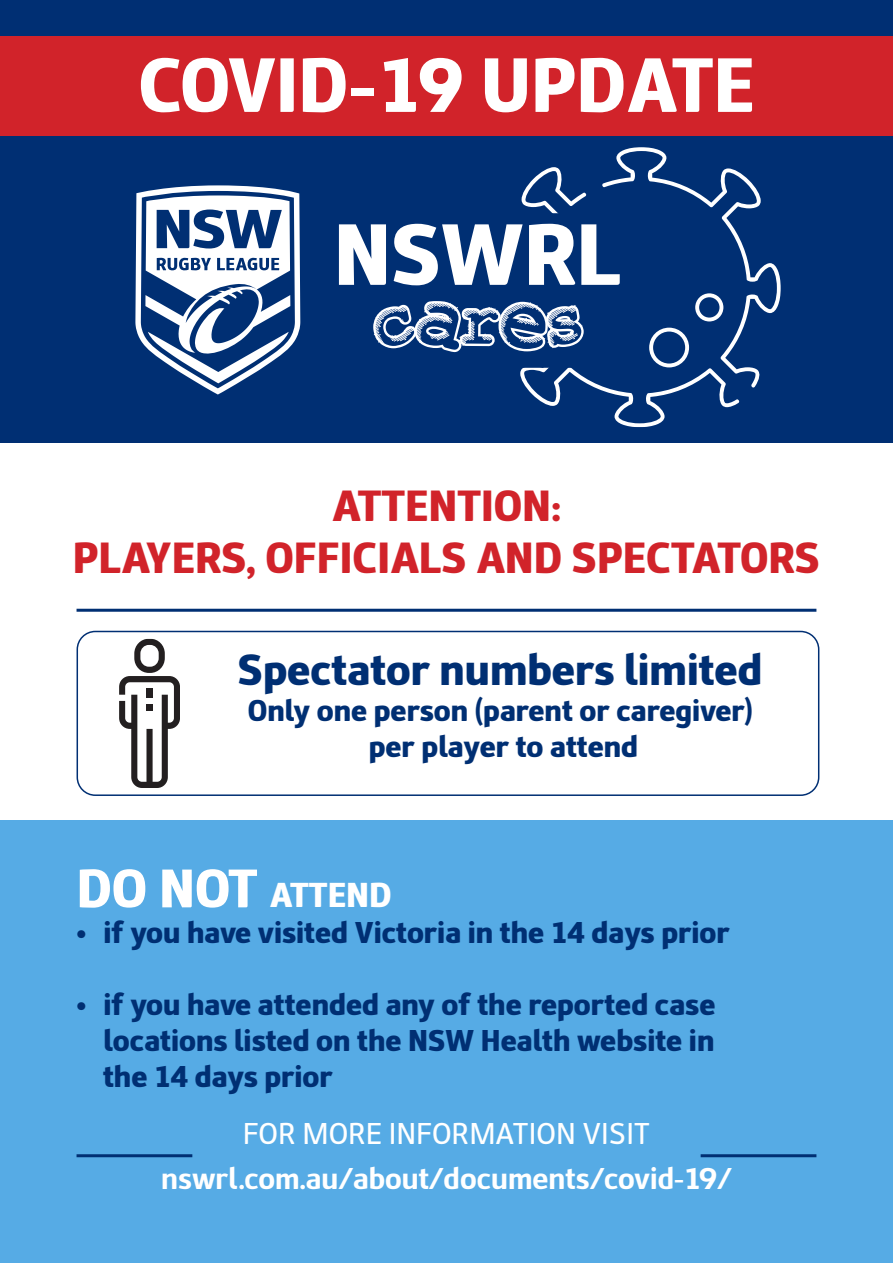
<style>
.page{position:relative;width:893px;height:1263px;background:#fff}
.page>*{position:absolute;margin:0;border:0;box-sizing:border-box;transform-origin:0 0}
.t1{font:105px "Play Along";color:#fff}
.t2{font:900 86.4px "RL Font";color:#fff}
.t3{font:900 76.5px "RL Font";color:#fff}
.t4{font:900 43.5px "RL Font";color:#d1232a}
.t5{font:900 43.5px "RL Font";color:#002f73}
.t6{font:900 34.5px "RL Font";color:#fff}
.t7{font:900 30px/36px "RL Font";color:#002f73;text-align:right}
.t8{font:700 30px "RL Font";color:#fff}
.t9{font:30px "RL Font";color:#fff}
.s1{font-size:54px}
</style>
<div class="page">
<div style="left:0;top:0;width:893px;height:442px;background:#002f73"></div>
<div style="left:0;top:36px;width:893px;height:100px;background:#d1232a"></div>
<svg style="left:135px;top:185px;width:165px;height:209px"></svg>
<svg style="left:520px;top:167px;width:219px;height:260px"></svg>
<svg style="left:572px;top:147px;width:209px;height:240px"></svg>
<div style="left:0;top:821px;width:893px;height:442px;background:#56abe5"></div>
<hr style="left:77px;top:609px;width:739px;height:3px;background:#002f73">
<hr style="left:701px;top:1154px;width:115px;height:3px;background:#002f73">
<hr style="left:77px;top:1154px;width:115px;height:3px;background:#002f73">
<div style="left:77px;top:631px;width:742px;height:165px;border:2px solid #002f73;border-radius:18px"></div>
<svg style="left:119px;top:639px;width:61px;height:149px"></svg>
<div style="left:146px;top:688px;width:7px;height:10px;background:#231f20"></div>
<div style="left:146px;top:704px;width:7px;height:6px;background:#231f20"></div>
<p class="t3" style="left:138px;top:42px;width:618px">COVID-19 UPDATE</p>
<p class="t2" style="left:334px;top:206px;width:289px">NSWRL</p>
<p class="t1" style="left:374px;top:281px;width:210px">cares</p>
<p class="t4" style="left:332px;top:481px;width:231px">ATTENTION:</p>
<p class="t4" style="left:73px;top:533px;width:749px">PLAYERS, OFFICIALS AND SPECTATORS</p>
<p class="t5" style="left:238px;top:645px;width:526px">Spectator numbers limited</p>
<p class="t7" style="left:248px;top:693px;width:506px">Only one person (parent or caregiver)</p>
<p class="t7" style="left:369px;top:729px;width:271px">per player to attend</p>
<p class="t6" style="left:77px;top:876px;width:317px"><span class="s1">DO NOT</span> ATTEND</p>
<p class="t7" style="left:77px;top:915px;width:655px">• if you have visited Victoria in the 14 days prior</p>
<p class="t7" style="left:77px;top:987px;width:640px">• if you have attended any of the reported case locations listed on the NSW Health website in</p>
<p class="t7" style="left:103px;top:1059px;width:231px">the 14 days prior</p>
<p class="t9" style="left:243px;top:1117px;width:409px">FOR MORE INFORMATION VISIT</p>
<p class="t8" style="left:161px;top:1162px;width:572px">nswrl.com.au/about/documents/covid-19/</p>
</div>
